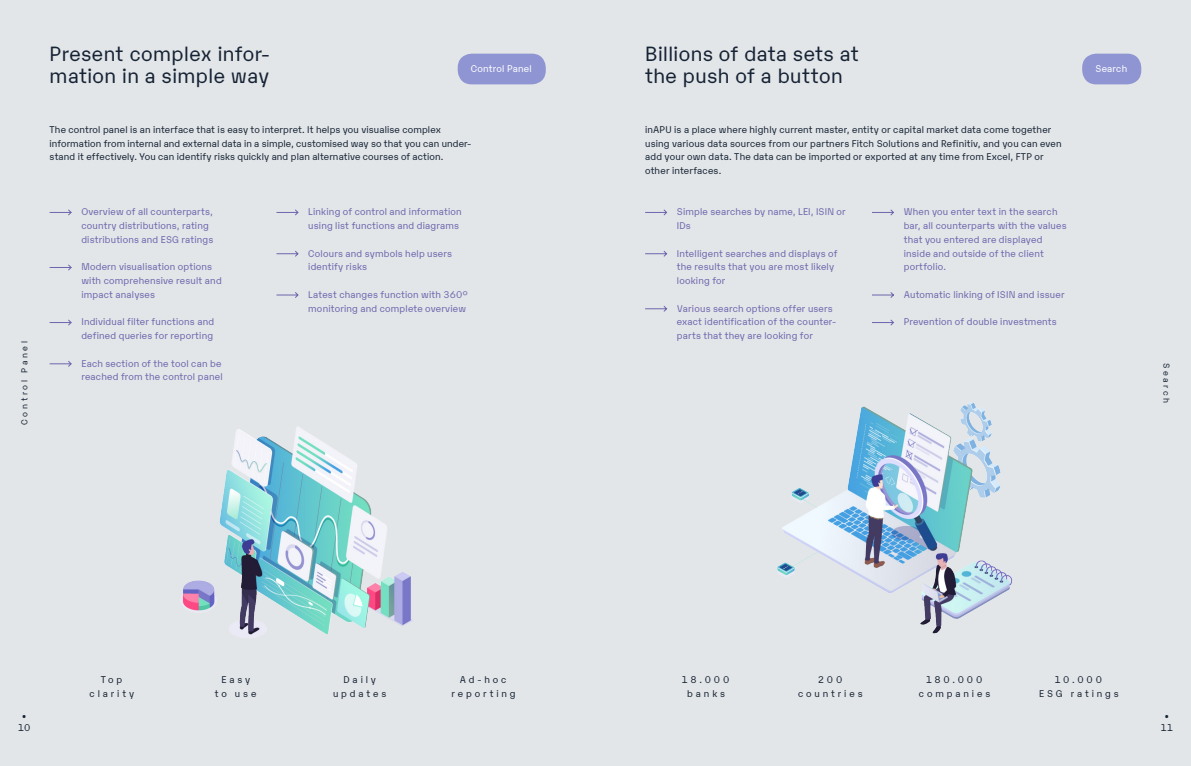
<style>
.page{position:relative;width:1191px;height:766px;background:#fff}
.page>*{position:absolute;margin:0;border:0;box-sizing:border-box;transform-origin:0 0}
.t1{font:20px/22px "Karelia";letter-spacing:.02em;color:#162335}
.t2{font:9.5px/13.7px "Karelia";letter-spacing:.02em;color:#6e66ae}
.t3{font:9.5px/13.7px "Karelia";letter-spacing:.02em;color:#162335}
.t4{font:9.5px/13.7px "Karelia";letter-spacing:.305em;color:#162335;text-align:center}
.t5{font:9.5px/13.7px "Karelia";letter-spacing:.3em;color:#162335;text-align:center}
.t6{font:9.5px "Karelia";letter-spacing:.02em;color:#fff}
.t7{font:9.5px/13.7px "Karelia";letter-spacing:.31em;color:#162335;text-align:center}
.t8{font:8.5px "Karelia";letter-spacing:.31em;color:#162335}
</style>
<div class="page">
<div style="left:0;top:0;width:595px;height:765px;background:#e3e6e8"></div>
<div style="left:595px;top:0;width:596px;height:765px;background:#e3e6e8"></div>
<img style="left:181px;top:427px;width:232px;height:211px">
<img style="left:777px;top:402px;width:235px;height:232px">
<svg style="left:49px;top:209px;width:23px;height:7px"></svg>
<svg style="left:49px;top:264px;width:23px;height:7px"></svg>
<svg style="left:49px;top:319px;width:23px;height:7px"></svg>
<svg style="left:49px;top:361px;width:23px;height:6px"></svg>
<svg style="left:276px;top:209px;width:23px;height:7px"></svg>
<svg style="left:276px;top:250px;width:23px;height:7px"></svg>
<svg style="left:276px;top:292px;width:23px;height:6px"></svg>
<div style="left:458px;top:54px;width:88px;height:30px;background:#8f95d2;border-radius:14px"></div>
<svg style="left:645px;top:209px;width:22px;height:7px"></svg>
<svg style="left:645px;top:250px;width:22px;height:7px"></svg>
<svg style="left:645px;top:306px;width:22px;height:6px"></svg>
<svg style="left:872px;top:209px;width:22px;height:7px"></svg>
<svg style="left:872px;top:292px;width:22px;height:6px"></svg>
<svg style="left:872px;top:319px;width:22px;height:7px"></svg>
<div style="left:1082px;top:54px;width:59px;height:30px;background:#8f95d2;border-radius:14px"></div>
<p class="t8" style="left:18px;top:425px;width:85px;rotate:-90deg">Control Panel</p>
<h1 class="t1" style="left:50px;top:41px;width:221px">Present complex infor&shy;mation in a simple way</h1>
<p class="t6" style="left:471px;top:62px;width:62px">Control Panel</p>
<p class="t3" style="left:50px;top:122px;width:422px">The control panel is an interface that is easy to interpret. It helps you visualise complex information from internal and external data in a simple, customised way so that you can under&shy;stand it effectively. You can identify risks quickly and plan alternative courses of action.</p>
<p class="t2" style="left:81px;top:204px;width:133px">Overview of all counterparts, country distributions, rating distributions and ESG ratings</p>
<p class="t2" style="left:81px;top:259px;width:142px">Modern visualisation options with comprehensive result and impact analyses</p>
<p class="t2" style="left:81px;top:314px;width:134px">Individual filter functions and defined queries for reporting</p>
<p class="t2" style="left:81px;top:355px;width:143px">Each section of the tool can be reached from the control panel</p>
<p class="t2" style="left:308px;top:204px;width:155px">Linking of control and information using list functions and diagrams</p>
<p class="t2" style="left:308px;top:245px;width:145px">Colours and symbols help users identify risks</p>
<p class="t2" style="left:308px;top:287px;width:161px">Latest changes function with 360° monitoring and complete overview</p>
<p class="t4" style="left:90px;top:672px;width:46px">Top clarity</p>
<p class="t5" style="left:215px;top:672px;width:43px">Easy to use</p>
<p class="t4" style="left:333px;top:672px;width:55px">Daily updates</p>
<p class="t7" style="left:451px;top:672px;width:66px">Ad-hoc reporting</p>
<h1 class="t1" style="left:645px;top:41px;width:215px">Billions of data sets at the push of a button</h1>
<p class="t3" style="left:645px;top:122px;width:418px">inAPU is a place where highly current master, entity or capital market data come together using various data sources from our partners Fitch Solutions and Refinitiv, and you can even add your own data. The data can be imported or exported at any time from Excel, FTP or other interfaces.</p>
<p class="t2" style="left:677px;top:204px;width:170px">Simple searches by name, LEI, ISIN or<br>IDs</p>
<p class="t2" style="left:677px;top:245px;width:162px">Intelligent searches and displays of the results that you are most likely looking for</p>
<p class="t2" style="left:677px;top:300px;width:160px">Various search options offer users exact identification of the counter&shy;parts that they are looking for</p>
<p class="t2" style="left:903px;top:204px;width:164px">When you enter text in the search bar, all counterparts with the values that you entered are displayed inside and outside of the client portfolio.</p>
<p class="t2" style="left:903px;top:287px;width:162px">Automatic linking of ISIN and issuer</p>
<p class="t2" style="left:903px;top:314px;width:154px">Prevention of double investments</p>
<p class="t6" style="left:1095px;top:62px;width:33px">Search</p>
<p class="t8" style="left:1172px;top:362px;width:42px;rotate:90deg">Search</p>
<p class="t4" style="left:682px;top:672px;width:49px">18.000 banks</p>
<p class="t4" style="left:798px;top:672px;width:66px">200 countries</p>
<p class="t4" style="left:919px;top:672px;width:73px">180.000 companies</p>
<p class="t5" style="left:1039px;top:672px;width:81px">10.000<br>ESG ratings</p>
<p class="t3" style="left:22px;top:707px;width:6px">•</p>
<p class="t3" style="left:1164px;top:707px;width:6px">•</p>
<p class="t3" style="left:18px;top:719px;width:14px">10</p>
<p class="t3" style="left:1160px;top:719px;width:13px">11</p>
</div>
